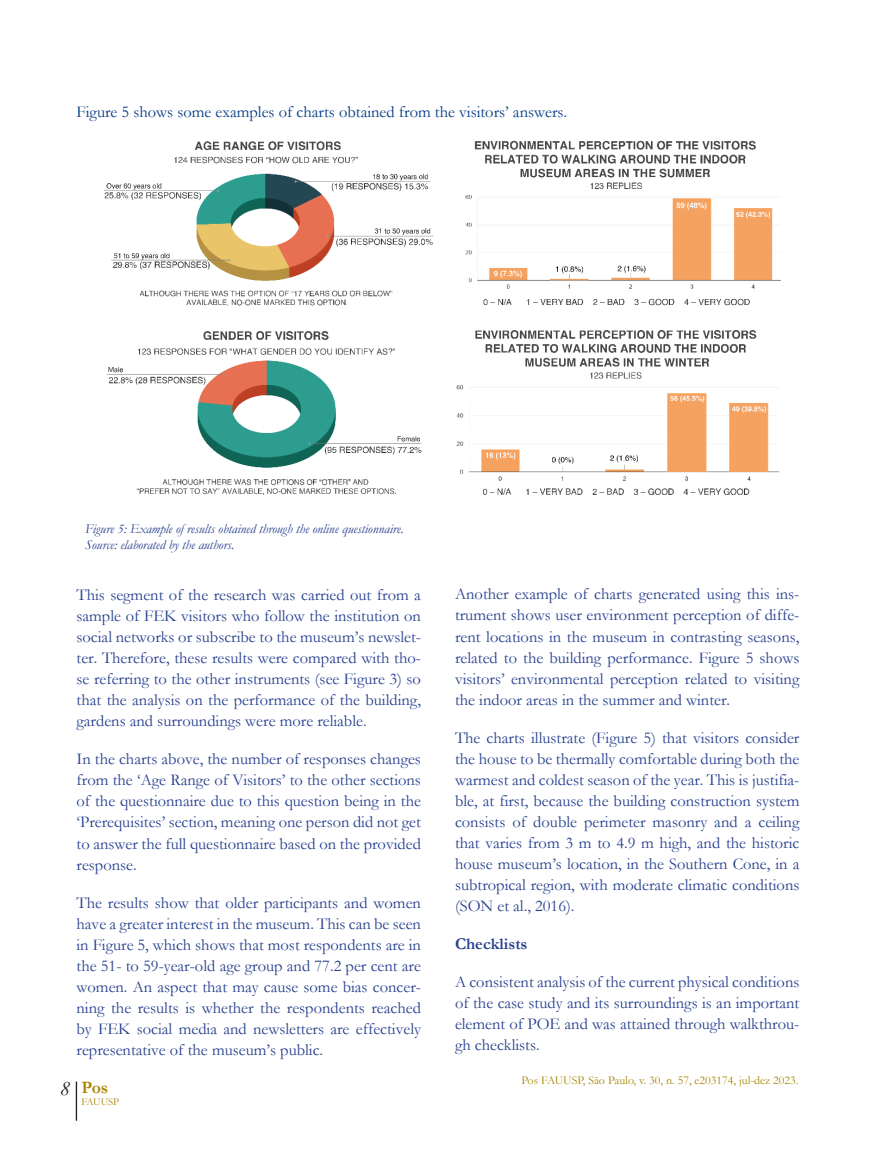
<style>
.page{position:relative;width:893px;height:1149px;background:#fff}
.page>*{position:absolute;margin:0;border:0;box-sizing:border-box;transform-origin:0 0}
.t1{font:italic 21px "Garamond";color:#231f20}
.t2{font:700 17.55px "Garamond";color:#a78602}
.titulo{font:16.5px/21px "Garamond";color:#253f8e;text-align:justify}
.titulo-2{font:16.5px "Garamond";color:#003984}
.titulo-3{font:700 16.5px "Garamond";color:#253f8e}
.titulo-4{font:italic 13.5px "Garamond";color:#253f8e}
.t3{font:12px "Garamond";color:#a78602}
.t4{font:10.5px "Garamond";color:#a78602}
</style>
<div class="page">
<hr style="left:76px;top:1081px;width:1px;height:39px;background:#231f20">
<img style="left:103px;top:140px;width:678px;height:355px">
<p class="titulo-2" style="left:77px;top:101px;width:492px">Figure 5 shows some examples of charts obtained from the visitors’ answers.</p>
<p class="titulo-4" style="left:85px;top:519px;width:320px">Figure 5: Example of results obtained through the online questionnaire.</p>
<p class="titulo-4" style="left:85px;top:536px;width:151px">Source: elaborated by the authors.</p>
<p class="titulo" style="left:77px;top:584px;width:346px">This segment of the research was carried out from a sample of FEK visitors who follow the institution on social networks or subscribe to the museum’s newslet&shy;ter. Therefore, these results were compared with tho&shy;se referring to the other instruments (see Figure 3) so that the analysis on the performance of the building, gardens and surroundings were more reliable.</p>
<p class="titulo" style="left:77px;top:748px;width:346px">In the charts above, the number of responses changes from the ‘Age Range of Visitors’ to the other sections of the questionnaire due to this question being in the ‘Prerequisites’ section, meaning one person did not get to answer the full questionnaire based on the provided response.</p>
<p class="titulo" style="left:77px;top:891px;width:346px">The results show that older participants and women have a greater interest in the museum. This can be seen in Figure 5, which shows that most respondents are in the 51- to 59-year-old age group and 77.2 per cent are women. An aspect that may cause some bias concer&shy;ning the results is whether the respondents reached by FEK social media and newsletters are effectively representative of the museum’s public.</p>
<p class="t1" style="left:60px;top:1073px;width:11px">8</p>
<p class="t2" style="left:81px;top:1074px;width:28px">Pos</p>
<p class="t4" style="left:81px;top:1094px;width:39px">FAUUSP</p>
<p class="titulo" style="left:455px;top:583px;width:346px">Another example of charts generated using this ins&shy;trument shows user environment perception of diffe&shy;rent locations in the museum in contrasting seasons, related to the building performance. Figure 5 shows visitors’ environmental perception related to visiting the indoor areas in the summer and winter.</p>
<p class="titulo" style="left:455px;top:726px;width:346px">The charts illustrate (Figure 5) that visitors consider the house to be thermally comfortable during both the warmest and coldest season of the year. This is justifia&shy;ble, at first, because the building construction system consists of double perimeter masonry and a ceiling that varies from 3 m to 4.9 m high, and the historic house museum’s location, in the Southern Cone, in a subtropical region, with moderate climatic conditions (SON et al., 2016).</p>
<p class="titulo-3" style="left:455px;top:932px;width:74px">Checklists</p>
<p class="titulo" style="left:455px;top:970px;width:346px">A consistent analysis of the current physical conditions of the case study and its surroundings is an important element of POE and was attained through walkthrou&shy;gh checklists.</p>
<p class="t3" style="left:521px;top:1071px;width:279px">Pos FAUUSP, São Paulo, v. 30, n. 57, e203174, jul-dez 2023.</p>
</div>
